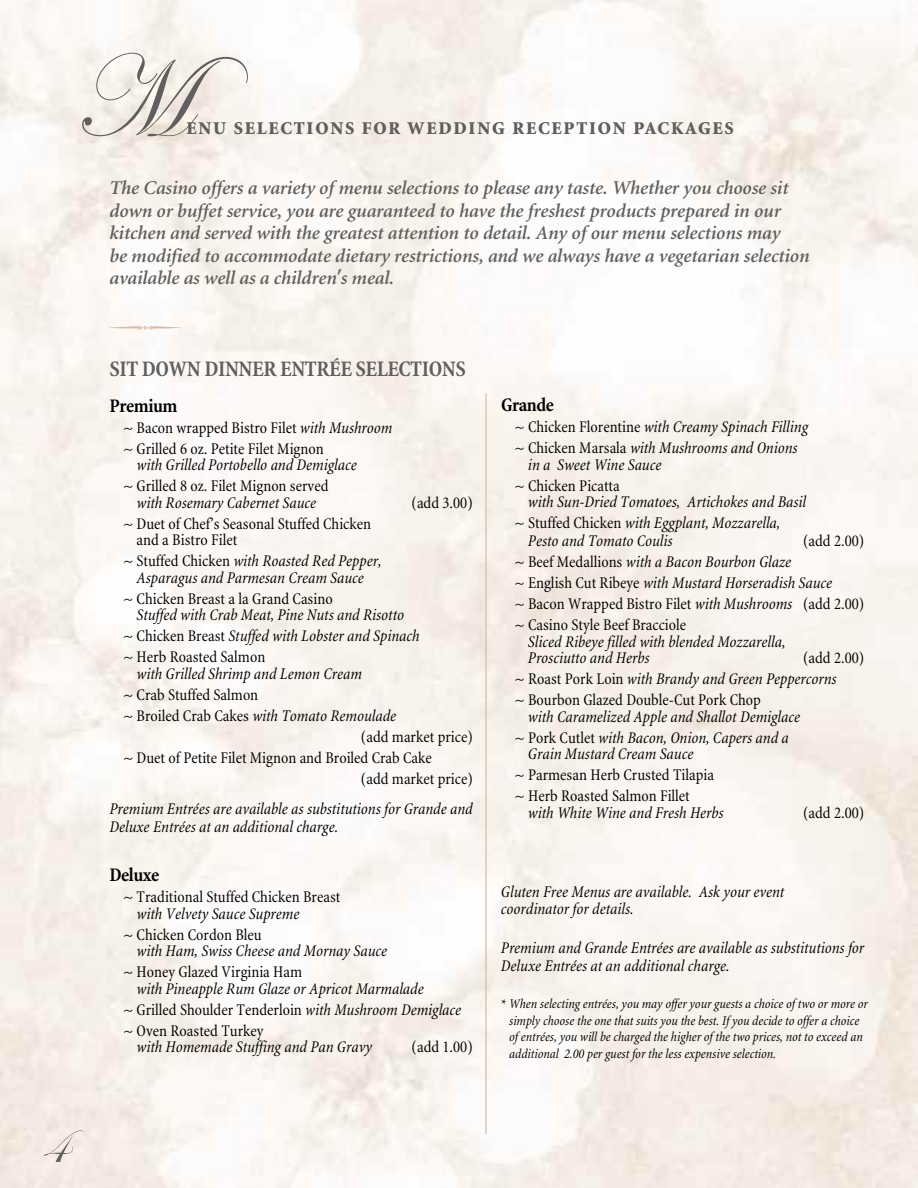
<style>
.page{position:relative;width:918px;height:1188px;background:#fff}
.page>*{position:absolute;margin:0;border:0;box-sizing:border-box;transform-origin:0 0}
.t1{font:117px "Edwardian Script ITC";color:#5f5f5f}
.t2{font:54px "Edwardian Script ITC";color:#5f5f5f}
.t3{font:700 condensed 22.5px "Minion";letter-spacing:-.025em;color:#5f5f5f}
.t4{font:italic 600 19.5px/22.5px "Minion Cyr";letter-spacing:-.005em;color:#5f5f5f}
.t5{font:700 condensed 19.5px "Minion";letter-spacing:-.025em;color:#000}
.t6{font:900 18px "Minion";letter-spacing:.1em;color:#5f5f5f}
.t7{font:italic condensed 16.5px/21px "Minion";color:#000}
.t8{font:condensed 16.5px/21px "Minion";color:#000}
.t9{font:italic condensed 13.5px/16.5px "Minion";color:#000}
.s1{font-family:"Tahoma";font-weight:400;font-style:normal}
.s2{font-style:italic}
.s3{font-style:normal}
</style>
<div class="page">
<hr style="left:485px;top:393px;width:2px;height:741px;background:#d9b8a5">
<svg style="left:110px;top:326px;width:72px;height:4px"></svg>
<h1 class="t1" style="left:72px;top:25px;width:177px">`</h1>
<p class="t6" style="left:186px;top:121px;width:549px">ENU SELECTIONS FOR WEDDING RECEPTION PACKAGES</p>
<p class="t4" style="left:110px;top:178px;width:702px">The Casino offers a variety of menu selections to please any taste. Whether you choose sit down or buffet service, you are guaranteed to have the freshest products prepared in our kitchen and served with the greatest attention to detail. Any of our menu selections may<br>be modified to accommodate dietary restrictions, and we always have a vegetarian selection available as well as a children<span class="s1">’</span>s meal.</p>
<h3 class="t3" style="left:110px;top:360px;width:358px">SIT DOWN DINNER ENTRÉE SELECTIONS</h3>
<p class="t5" style="left:110px;top:398px;width:70px">Premium</p>
<p class="t8" style="left:123px;top:418px;width:271px">~ Bacon wrapped Bistro Filet <span class="s2">with Mushroom </span>~ Grilled 6 oz. Petite Filet Mignon</p>
<p class="t7" style="left:137px;top:456px;width:222px">with Grilled Portobello and Demiglace</p>
<p class="t8" style="left:123px;top:477px;width:207px">~ Grilled 8 oz. Filet Mignon served</p>
<p class="t7" style="left:137px;top:493px;width:181px">with Rosemary Cabernet Sauce</p>
<p class="t8" style="left:412px;top:493px;width:63px">(add 3.00)</p>
<p class="t8" style="left:137px;top:517px;width:236px;line-height:16.5px;text-indent:-13px">~ Duet of Chef’s Seasonal Stuffed Chicken and a Bistro Filet</p>
<p class="t7" style="left:123px;top:554px;width:260px;line-height:16.5px;text-align:center"><span class="s3">~ Stuffed Chicken</span> with Roasted Red Pepper,<br>Asparagus and Parmesan Cream Sauce</p>
<p class="t8" style="left:123px;top:589px;width:211px">~ Chicken Breast a la Grand Casino</p>
<p class="t7" style="left:123px;top:606px;width:298px;text-indent:14px">Stuffed with Crab Meat, Pine Nuts and Risotto<br><span class="s3">~ Chicken Breast</span> Stuffed with Lobster and Spinach <span class="s3">~ Herb Roasted Salmon</span></p>
<p class="t7" style="left:137px;top:664px;width:227px">with Grilled Shrimp and Lemon Cream</p>
<p class="t8" style="left:123px;top:685px;width:137px">~ Crab Stuffed Salmon</p>
<p class="t7" style="left:123px;top:706px;width:275px"><span class="s3">~ Broiled Crab Cakes</span> with Tomato Remoulade</p>
<p class="t8" style="left:361px;top:727px;width:113px">(add market price)</p>
<p class="t8" style="left:123px;top:748px;width:310px">~ Duet of Petite Filet Mignon and Broiled Crab Cake</p>
<p class="t8" style="left:361px;top:769px;width:113px">(add market price)</p>
<p class="t7" style="left:110px;top:801px;width:365px;line-height:18px">Premium Entrées are available as substitutions for Grande and<br>Deluxe Entrées at an additional charge.</p>
<p class="t5" style="left:110px;top:868px;width:51px">Deluxe</p>
<p class="t8" style="left:123px;top:888px;width:219px">~ Traditional Stuffed Chicken Breast</p>
<p class="t7" style="left:137px;top:904px;width:164px">with Velvety Sauce Supreme</p>
<p class="t8" style="left:123px;top:925px;width:140px">~ Chicken Cordon Bleu</p>
<p class="t7" style="left:137px;top:942px;width:252px">with Ham, Swiss Cheese and Mornay Sauce</p>
<p class="t8" style="left:123px;top:963px;width:181px">~ Honey Glazed Virginia Ham</p>
<p class="t7" style="left:123px;top:979px;width:340px;text-indent:13px">with Pineapple Rum Glaze or Apricot Marmalade<br><span class="s3">~ Grilled Shoulder Tenderloin</span> with Mushroom Demiglace <span class="s3">~ Oven Roasted Turkey</span></p>
<p class="t7" style="left:137px;top:1038px;width:237px">with Homemade Stuffing and Pan Gravy</p>
<p class="t8" style="left:412px;top:1038px;width:63px">(add 1.00)</p>
<h2 class="t2" style="left:41px;top:1112px;width:27px">G</h2>
<p class="t5" style="left:501px;top:398px;width:55px">Grande</p>
<p class="t7" style="left:514px;top:418px;width:295px"><span class="s3">~ Chicken Florentine</span> with Creamy Spinach Filling <span class="s3">~ Chicken Marsala</span> with Mushrooms and Onions</p>
<p class="t7" style="left:528px;top:456px;width:135px">in a Sweet Wine Sauce</p>
<p class="t8" style="left:514px;top:477px;width:107px">~ Chicken Picatta</p>
<p class="t7" style="left:514px;top:493px;width:293px;text-indent:14px">with Sun-Dried Tomatoes, Artichokes and Basil <span class="s3">~ Stuffed Chicken</span> with Eggplant, Mozzarella,</p>
<p class="t7" style="left:528px;top:532px;width:146px">Pesto and Tomato Coulis</p>
<p class="t8" style="left:803px;top:532px;width:63px">(add 2.00)</p>
<p class="t8" style="left:514px;top:553px;width:351px">~ Beef Medallions <span class="s2">with a Bacon Bourbon Glaze<br></span>~ English Cut Ribeye <span class="s2">with Mustard Horseradish Sauce<br></span>~ Bacon Wrapped Bistro Filet <span class="s2">with Mushrooms</span> (add 2.00) ~ Casino Style Beef Bracciole</p>
<p class="t7" style="left:528px;top:635px;width:259px;line-height:16.5px">Sliced Ribeye filled with blended Mozzarella,<br>Prosciutto and Herbs</p>
<p class="t8" style="left:514px;top:649px;width:351px;text-indent:289px">(add 2.00) ~ Roast Pork Loin <span class="s2">with Brandy and Green Peppercorns<br></span>~ Bourbon Glazed Double-Cut Pork Chop</p>
<p class="t7" style="left:514px;top:708px;width:287px;text-indent:14px">with Caramelized Apple and Shallot Demiglace <span class="s3">~ Pork Cutlet</span> with Bacon, Onion, Capers and a</p>
<p class="t7" style="left:528px;top:745px;width:167px">Grain Mustard Cream Sauce</p>
<p class="t8" style="left:514px;top:766px;width:201px">~ Parmesan Herb Crusted Tilapia ~ Herb Roasted Salmon Fillet</p>
<p class="t7" style="left:528px;top:804px;width:197px">with White Wine and Fresh Herbs</p>
<p class="t8" style="left:803px;top:804px;width:63px">(add 2.00)</p>
<p class="t7" style="left:501px;top:885px;width:285px;line-height:16.5px">Gluten Free Menus are available. Ask your event coordinator for details.</p>
<p class="t7" style="left:501px;top:940px;width:365px;line-height:18px">Premium and Grande Entrées are available as substitutions for<br>Deluxe Entrées at an additional charge.</p>
<p class="t9" style="left:509px;top:997px;width:360px;text-indent:-8px"><span class="s3">*</span> When selecting entrées, you may offer your guests a choice of two or more or simply choose the one that suits you the best. If you decide to offer a choice of entrées, you will be charged the higher of the two prices, not to exceed an additional 2.00 per guest for the less expensive selection.</p>
</div>
